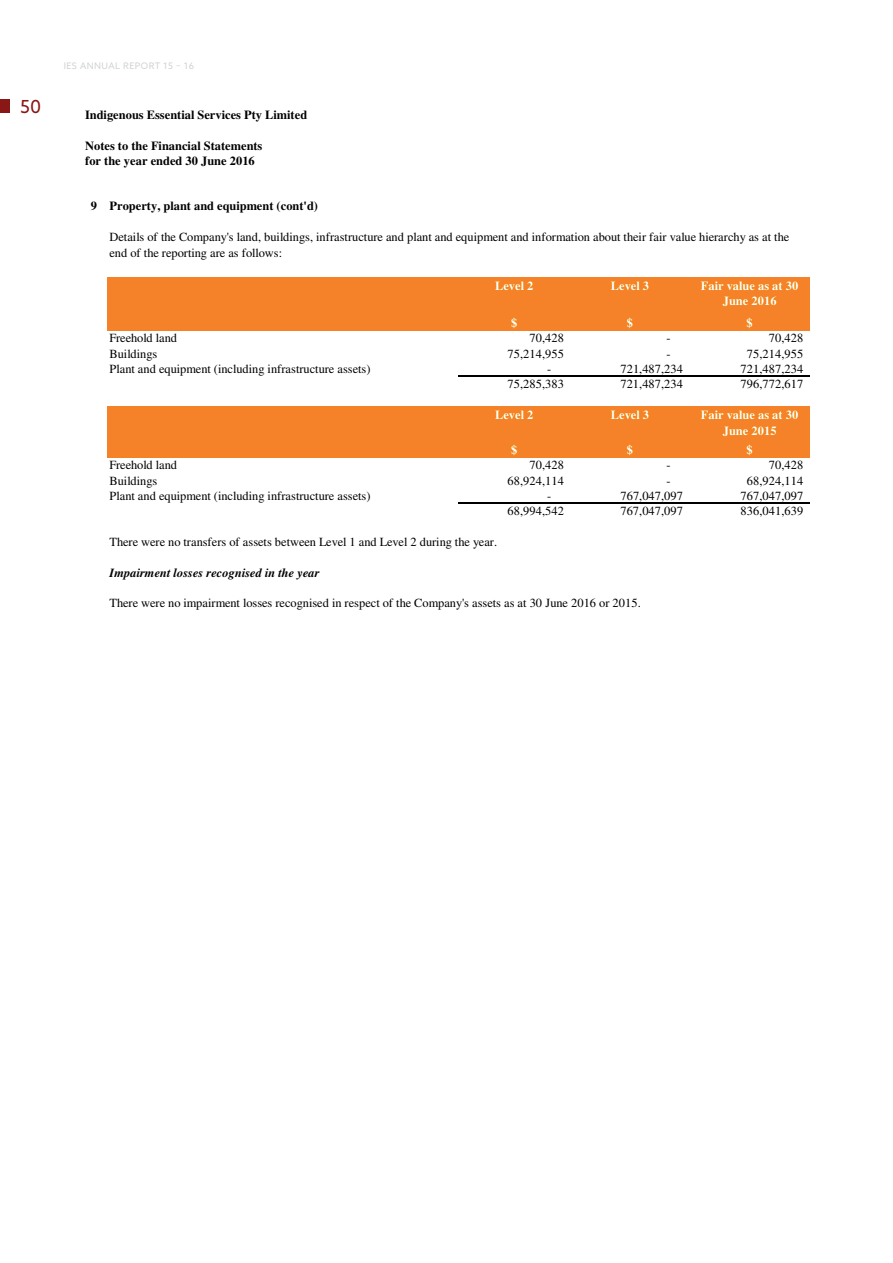
<style>
.page{position:relative;width:893px;height:1263px;background:#fff}
.page>*{position:absolute;margin:0;border:0;box-sizing:border-box;transform-origin:0 0}
.t1{font:18px "Azo Sans";color:#881715}
.t2{font:12.45px/15.6px "Times";letter-spacing:-.005em;color:#000}
.t3{font:700 12.45px/15.3px "Times";color:#000}
.t4{font:700 12.45px/15.6px "Times";letter-spacing:.005em;color:#fff;text-align:center}
.t5{font:italic 700 12.45px "Times";letter-spacing:.005em;color:#000}
.t6{font:9px "Azo Sans";letter-spacing:.05em;color:#d1d2d4}
</style>
<div class="page">
<div style="left:0;top:99px;width:10px;height:14px;background:#881715"></div>
<hr style="left:458px;top:376px;width:352px;height:1px;background:#000">
<hr style="left:458px;top:503px;width:352px;height:1px;background:#000">
<div style="left:107px;top:277px;width:703px;height:54px;background:#f58229"></div>
<div style="left:107px;top:407px;width:703px;height:51px;background:#f58229"></div>
<h1 class="t1" style="left:20px;top:95px;width:23px">50</h1>
<p class="t6" style="left:64px;top:60px;width:132px">IES ANNUAL REPORT 15 – 16</p>
<p class="t3" style="left:85px;top:108px;width:224px">Indigenous Essential Services Pty Limited</p>
<p class="t3" style="left:85px;top:138px;width:179px">Notes to the Financial Statements for the year ended 30 June 2016</p>
<p class="t3" style="left:91px;top:199px;width:229px">9 Property, plant and equipment (cont'd)</p>
<p class="t2" style="left:110px;top:230px;width:681px">Details of the Company's land, buildings, infrastructure and plant and equipment and information about their fair value hierarchy as at the end of the reporting are as follows:</p>
<p class="t4" style="left:495px;top:279px;width:40px">Level 2</p>
<p class="t4" style="left:611px;top:279px;width:40px">Level 3</p>
<p class="t4" style="left:701px;top:279px;width:99px">Fair value as at 30<br>June 2016</p>
<p class="t4" style="left:511px;top:316px;width:8px">$</p>
<p class="t4" style="left:627px;top:316px;width:8px">$</p>
<p class="t4" style="left:747px;top:316px;width:8px">$</p>
<p class="t2" style="left:110px;top:331px;width:69px">Freehold land</p>
<p class="t2" style="left:529px;top:331px;width:36px">70,428</p>
<p class="t2" style="left:666px;top:331px;width:6px">-</p>
<p class="t2" style="left:769px;top:331px;width:36px">70,428</p>
<p class="t2" style="left:110px;top:347px;width:49px">Buildings</p>
<p class="t2" style="left:507px;top:347px;width:58px">75,214,955</p>
<p class="t2" style="left:666px;top:347px;width:6px">-</p>
<p class="t2" style="left:747px;top:347px;width:58px">75,214,955</p>
<p class="t2" style="left:110px;top:362px;width:262px">Plant and equipment (including infrastructure assets)</p>
<p class="t2" style="left:547px;top:362px;width:6px">-</p>
<p class="t2" style="left:620px;top:362px;width:64px">721,487,234</p>
<p class="t2" style="left:741px;top:362px;width:64px">721,487,234</p>
<p class="t2" style="left:507px;top:377px;width:58px">75,285,383</p>
<p class="t2" style="left:620px;top:377px;width:64px">721,487,234</p>
<p class="t2" style="left:741px;top:377px;width:64px">796,772,617</p>
<p class="t4" style="left:495px;top:408px;width:40px">Level 2</p>
<p class="t4" style="left:611px;top:408px;width:40px">Level 3</p>
<p class="t4" style="left:701px;top:408px;width:99px">Fair value as at 30<br>June 2015</p>
<p class="t4" style="left:511px;top:443px;width:8px">$</p>
<p class="t4" style="left:627px;top:443px;width:8px">$</p>
<p class="t4" style="left:747px;top:443px;width:8px">$</p>
<p class="t2" style="left:110px;top:458px;width:69px">Freehold land</p>
<p class="t2" style="left:529px;top:458px;width:36px">70,428</p>
<p class="t2" style="left:666px;top:458px;width:6px">-</p>
<p class="t2" style="left:769px;top:458px;width:36px">70,428</p>
<p class="t2" style="left:110px;top:474px;width:49px">Buildings</p>
<p class="t2" style="left:507px;top:474px;width:58px">68,924,114</p>
<p class="t2" style="left:666px;top:474px;width:6px">-</p>
<p class="t2" style="left:747px;top:474px;width:58px">68,924,114</p>
<p class="t2" style="left:110px;top:489px;width:262px">Plant and equipment (including infrastructure assets)</p>
<p class="t2" style="left:547px;top:489px;width:6px">-</p>
<p class="t2" style="left:620px;top:489px;width:64px">767,047,097</p>
<p class="t2" style="left:741px;top:489px;width:64px">767,047,097</p>
<p class="t2" style="left:507px;top:504px;width:58px">68,994,542</p>
<p class="t2" style="left:620px;top:504px;width:64px">767,047,097</p>
<p class="t2" style="left:741px;top:504px;width:64px">836,041,639</p>
<p class="t2" style="left:110px;top:535px;width:389px">There were no transfers of assets between Level 1 and Level 2 during the year.</p>
<p class="t5" style="left:110px;top:568px;width:212px">Impairment losses recognised in the year</p>
<p class="t2" style="left:110px;top:596px;width:533px">There were no impairment losses recognised in respect of the Company's assets as at 30 June 2016 or 2015.</p>
</div>
